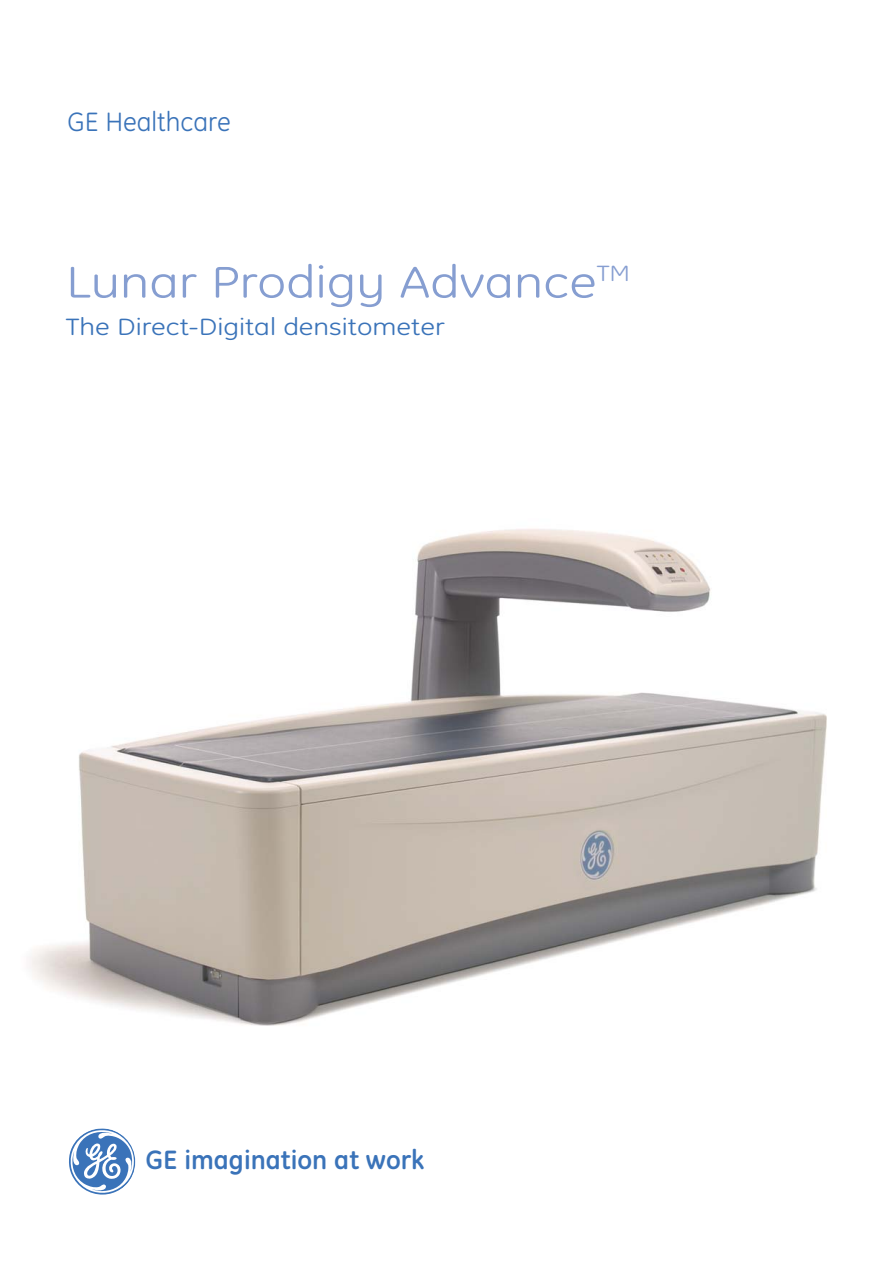
<style>
.page{position:relative;width:893px;height:1263px;background:#fff}
.page>*{position:absolute;margin:0;border:0;box-sizing:border-box;transform-origin:0 0}
.t1{font:45px "GE Inspira";color:#869ed1;scale:1.2 1}
.t2{font:700 27px "GE Inspira";color:#3a73b9}
.t3{font:27px "GE Inspira";color:#3a73b9}
.t4{font:24px "GE Inspira";color:#3a73b9;scale:1.2 1}
</style>
<div class="page">
<img style="left:30px;top:529px;width:797px;height:497px">
<svg style="left:69px;top:1128px;width:66px;height:66px"></svg>
<p class="t3" style="left:67px;top:112px;width:165px">GE Healthcare</p>
<h1 class="t1" style="left:66px;top:266px;width:472px">Lunar Prodigy Advance<sup>TM</sup></h1>
<p class="t4" style="left:66px;top:318px;width:317px">The Direct-Digital densitometer</p>
<p class="t2" style="left:145px;top:1149px;width:281px">GE imagination at work</p>
</div>
